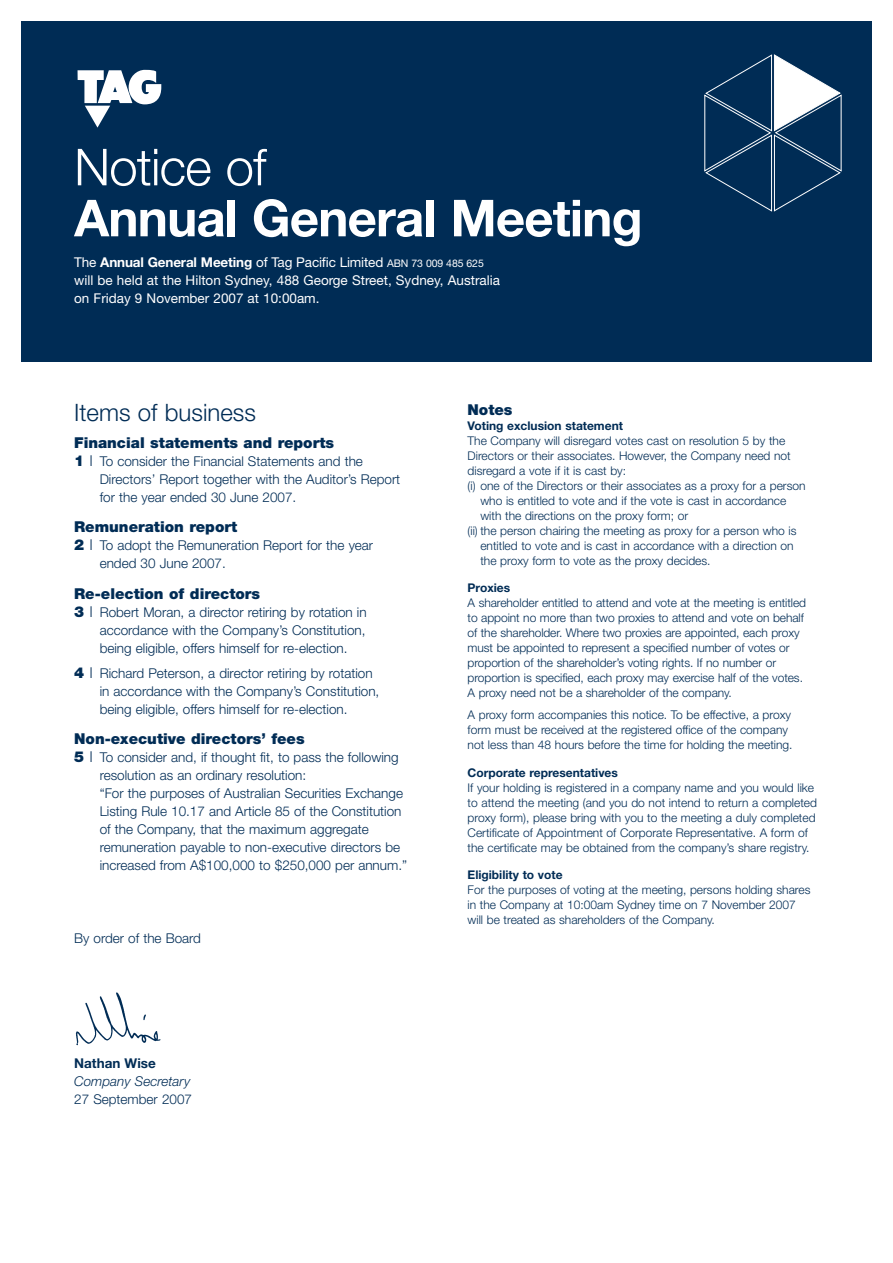
<style>
.page{position:relative;width:893px;height:1263px;background:#fff}
.page>*{position:absolute;margin:0;border:0;box-sizing:border-box;transform-origin:0 0}
.t1{font:700 51px "Helvetica Neue";letter-spacing:-.015em;color:#fff}
.t2{font:300 51px "Helvetica Neue";letter-spacing:-.015em;color:#fff}
.t3{font:300 24px "Helvetica Neue";color:#002c55}
.t4{font:900 15px "Helvetica Neue";color:#002c55}
.t5{font:300 13.5px/18px "Helvetica Neue";color:#002c55}
.t6{font:13.5px/18px "Helvetica Neue";color:#fff}
.t7{font:italic 300 13.5px "Helvetica Neue";color:#002c55}
.t8{font:700 13.5px "Helvetica Neue";color:#002c55}
.t9{font:300 12px/15px "Helvetica Neue";color:#002c55}
.t10{font:700 12px "Helvetica Neue";color:#002c55}
.s1{font-weight:700}
.s2{font-size:10.5px}
.s3{font-weight:900;font-size:15px}
.s4{font-size:15px}
</style>
<div class="page">
<div style="left:21px;top:21px;width:850px;height:341px;background:#002c55"></div>
<svg style="left:704px;top:55px;width:137px;height:156px"></svg>
<svg style="left:78px;top:70px;width:83px;height:58px"></svg>
<img style="left:75px;top:992px;width:86px;height:54px">
<h1 class="t2" style="left:74px;top:149px;width:194px">Notice of</h1>
<h1 class="t1" style="left:74px;top:200px;width:570px">Annual General Meeting</h1>
<p class="t6" style="left:74px;top:255px;width:427px">The <span class="s1">Annual General Meeting</span> of Tag Pacific Limited <span class="s2">ABN 73 009 485 625 </span>will be held at the Hilton Sydney, 488 George Street, Sydney, Australia on Friday 9 November 2007 at 10:00am.</p>
<h2 class="t3" style="left:74px;top:404px;width:183px">Items of business</h2>
<p class="t4" style="left:74px;top:437px;width:261px">Financial statements and reports</p>
<p class="t5" style="left:100px;top:453px;width:302px;text-indent:-26px"><span class="s3">1</span> <span class="s4">l</span> To consider the Financial Statements and the<br>Directors’ Report together with the Auditor’s Report for the year ended 30 June 2007.</p>
<p class="t4" style="left:74px;top:522px;width:164px">Remuneration report</p>
<p class="t5" style="left:100px;top:538px;width:275px;text-indent:-26px"><span class="s3">2</span> <span class="s4">l</span> To adopt the Remuneration Report for the year ended 30 June 2007.</p>
<p class="t4" style="left:74px;top:588px;width:188px">Re-election of directors</p>
<p class="t5" style="left:100px;top:605px;width:268px;text-align:justify;text-indent:-26px"><span class="s3">3</span> <span class="s4">l</span> Robert Moran, a director retiring by rotation in accordance with the Company’s Constitution, being eligible, offers himself for re-election.</p>
<p class="t5" style="left:100px;top:665px;width:281px;text-indent:-26px"><span class="s3">4</span> <span class="s4">l</span> Richard Peterson, a director retiring by rotation in accordance with the Company’s Constitution, being eligible, offers himself for re-election.</p>
<p class="t4" style="left:74px;top:734px;width:232px">Non-executive directors’ fees</p>
<p class="t5" style="left:100px;top:750px;width:309px;text-indent:-26px"><span class="s3">5</span> <span class="s4">l</span> To consider and, if thought fit, to pass the following resolution as an ordinary resolution:<br>“For the purposes of Australian Securities Exchange Listing Rule 10.17 and Article 85 of the Constitution of the Company, that the maximum aggregate remuneration payable to non-executive directors be increased from A$100,000 to $250,000 per annum.”</p>
<p class="t5" style="left:74px;top:931px;width:128px">By order of the Board</p>
<p class="t8" style="left:74px;top:1058px;width:83px">Nathan Wise</p>
<p class="t7" style="left:74px;top:1076px;width:118px">Company Secretary</p>
<p class="t5" style="left:74px;top:1091px;width:119px">27 September 2007</p>
<p class="t4" style="left:468px;top:404px;width:46px">Notes</p>
<p class="t10" style="left:468px;top:421px;width:157px">Voting exclusion statement</p>
<p class="t9" style="left:468px;top:434px;width:319px">The Company will disregard votes cast on resolution 5 by the</p>
<p class="t9" style="left:468px;top:449px;width:325px">Directors or their associates. However, the Company need not</p>
<p class="t9" style="left:468px;top:464px;width:160px">disregard a vote if it is cast by:</p>
<p class="t9" style="left:468px;top:479px;width:339px">(i) one of the Directors or their associates as a proxy for a person</p>
<p class="t9" style="left:480px;top:494px;width:308px">who is entitled to vote and if the vote is cast in accordance</p>
<p class="t9" style="left:480px;top:509px;width:209px">with the directions on the proxy form; or</p>
<p class="t9" style="left:468px;top:524px;width:330px">(ii) the person chairing the meeting as proxy for a person who is</p>
<p class="t9" style="left:480px;top:539px;width:315px">entitled to vote and is cast in accordance with a direction on</p>
<p class="t9" style="left:480px;top:554px;width:232px">the proxy form to vote as the proxy decides.</p>
<p class="t10" style="left:468px;top:584px;width:44px">Proxies</p>
<p class="t9" style="left:468px;top:597px;width:340px">A shareholder entitled to attend and vote at the meeting is entitled to appoint no more than two proxies to attend and vote on behalf of the shareholder. Where two proxies are appointed, each proxy must be appointed to represent a specified number of votes or proportion of the shareholder’s voting rights. If no number or proportion is specified, each proxy may exercise half of the votes.<br>A proxy need not be a shareholder of the company.</p>
<p class="t9" style="left:468px;top:708px;width:326px">A proxy form accompanies this notice. To be effective, a proxy form must be received at the registered office of the company not less than 48 hours before the time for holding the meeting.</p>
<p class="t10" style="left:468px;top:768px;width:152px">Corporate representatives</p>
<p class="t9" style="left:468px;top:781px;width:351px">If your holding is registered in a company name and you would like to attend the meeting (and you do not intend to return a completed proxy form), please bring with you to the meeting a duly completed Certificate of Appointment of Corporate Representative. A form of the certificate may be obtained from the company’s share registry.</p>
<p class="t10" style="left:468px;top:871px;width:97px">Eligibility to vote</p>
<p class="t9" style="left:468px;top:884px;width:344px">For the purposes of voting at the meeting, persons holding shares in the Company at 10:00am Sydney time on 7 November 2007 will be treated as shareholders of the Company.</p>
</div>
